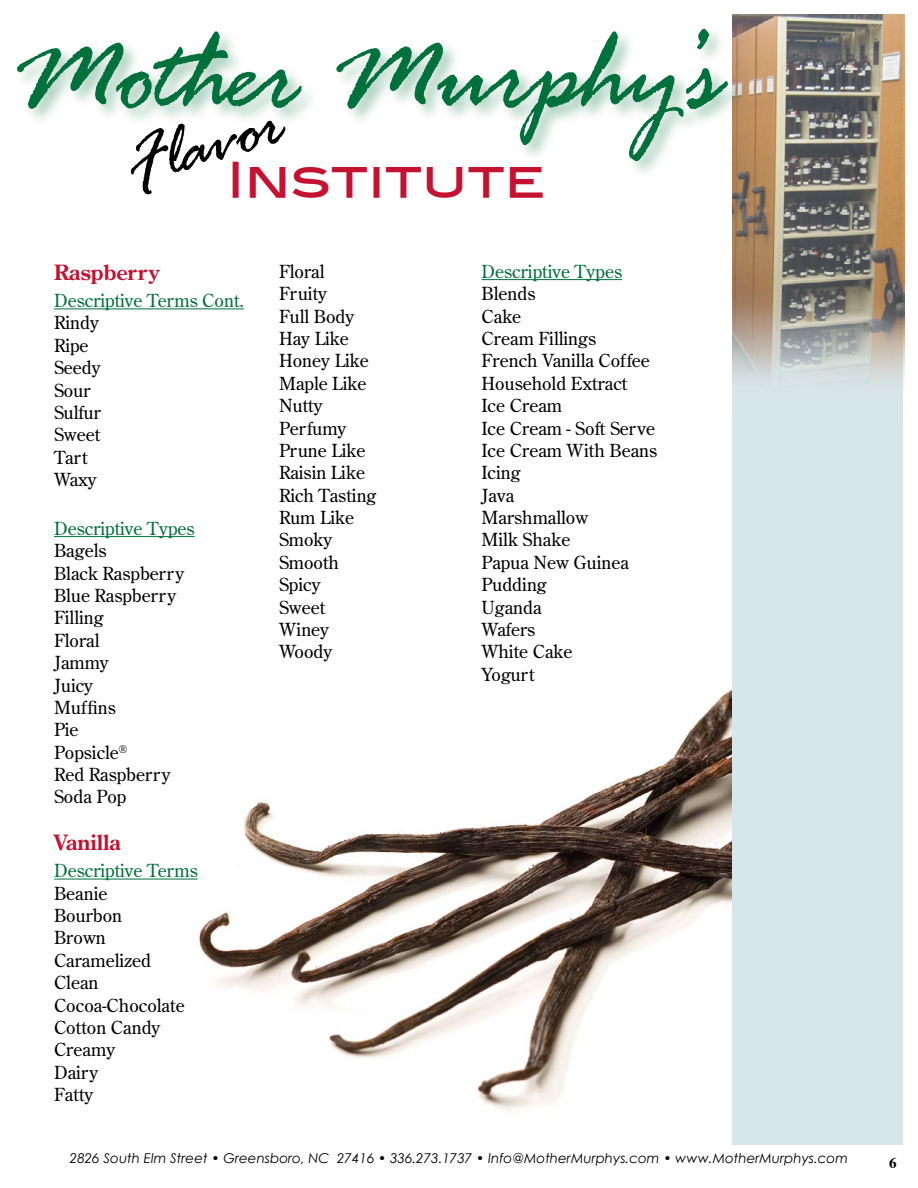
<style>
.page{position:relative;width:918px;height:1188px;background:#fff}
.page>*{position:absolute;margin:0;border:0;box-sizing:border-box;transform-origin:0 0}
.t1{font:123.75px "Rage Italic Plain";color:#00703c;scale:.91 1}
.t2{font:75px "Rage Italic Plain";color:#000}
.t3{font:48px "Blair Md ITCTT Medium";color:#c41230}
.t4{font:700 21px "Century Old Style Std";color:#c41230}
.t5{font:18px/22.4px "Century Old Style Std";color:#000}
.t6{font:18px "Century Old Style Std";color:#00703c}
.t7{font:italic 13.5px "Century Gothic";color:#000}
</style>
<div class="page">
<img style="left:134px;top:689px;width:598px;height:422px">
<hr style="left:54px;top:308px;width:190px;height:1px;background:#00703c">
<hr style="left:54px;top:536px;width:141px;height:1px;background:#00703c">
<hr style="left:54px;top:879px;width:144px;height:1px;background:#00703c">
<div style="left:732px;top:14px;width:171px;height:1131px;background:#d4e4e9"></div>
<img style="left:732px;top:14px;width:172px;height:368px">
<div style="left:12px;top:24px;width:736px;height:157px;background:#00703c;opacity:.35"></div>
<hr style="left:482px;top:279px;width:140px;height:1px;background:#00703c">
<h1 class="t1" style="left:12px;top:-3px;width:780px">Mother Murphy’s</h1>
<h2 class="t2" style="left:112px;top:123px;width:165px;rotate:-17deg">Flavor</h2>
<h3 class="t3" style="left:227px;top:141px;width:320px">Institute</h3>
<p class="t4" style="left:54px;top:259px;width:107px">Raspberry</p>
<p class="t6" style="left:54px;top:289px;width:192px">Descriptive Terms Cont.</p>
<p class="t5" style="left:54px;top:312px;width:48px">Rindy<br>Ripe<br>Seedy<br>Sour<br>Sulfur<br>Sweet<br>Tart<br>Waxy</p>
<p class="t6" style="left:54px;top:517px;width:142px">Descriptive Types</p>
<p class="t5" style="left:54px;top:539px;width:132px">Bagels<br>Black Raspberry<br>Blue Raspberry<br>Filling<br>Floral<br>Jammy<br>Juicy<br>Muffins<br>Pie<br>Popsicle<sup>®<br></sup>Red Raspberry<br>Soda Pop</p>
<p class="t4" style="left:54px;top:829px;width:68px">Vanilla</p>
<p class="t6" style="left:54px;top:859px;width:145px">Descriptive Terms</p>
<p class="t5" style="left:54px;top:882px;width:132px">Beanie<br>Bourbon<br>Brown<br>Caramelized<br>Clean<br>Cocoa-Chocolate<br>Cotton Candy<br>Creamy<br>Dairy<br>Fatty</p>
<p class="t5" style="left:279px;top:260px;width:99px">Floral<br>Fruity<br>Full Body<br>Hay Like<br>Honey Like<br>Maple Like<br>Nutty<br>Perfumy<br>Prune Like<br>Raisin Like<br>Rich Tasting<br>Rum Like<br>Smoky<br>Smooth<br>Spicy<br>Sweet<br>Winey<br>Woody</p>
<p class="t6" style="left:482px;top:260px;width:142px">Descriptive Types</p>
<p class="t5" style="left:482px;top:282px;width:177px">Blends<br>Cake<br>Cream Fillings<br>French Vanilla Coffee<br>Household Extract<br>Ice Cream<br>Ice Cream - Soft Serve<br>Ice Cream With Beans<br>Icing<br>Java<br>Marshmallow<br>Milk Shake<br>Papua New Guinea<br>Pudding<br>Uganda<br>Wafers<br>White Cake<br>Yogurt</p>
<p class="t7" style="left:70px;top:1150px;width:780px">2826 South Elm Street • Greensboro, NC 27416 • 336.273.1737 • Info@MotherMurphys.com • www.MotherMurphys.com</p>
</div>
